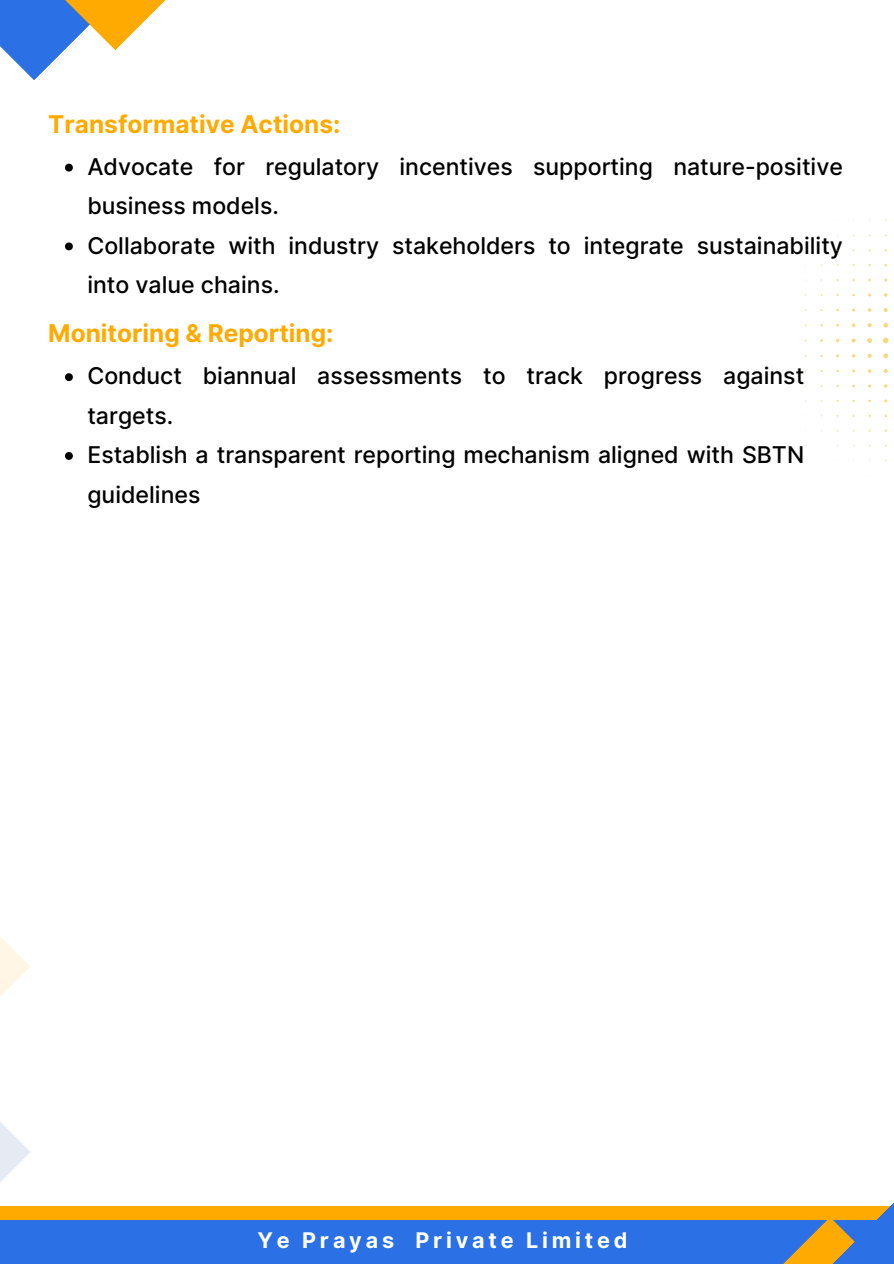
<style>
.page{position:relative;width:894px;height:1264px;background:#fff}
.page>*{position:absolute;margin:0;border:0;box-sizing:border-box;transform-origin:0 0}
.t1{font:700 24.45px "Inter";color:#fa0}
.t2{font:500 23.1px/39.3px "Inter";color:#000}
.t3{font:700 21.6px "Inter";letter-spacing:.175em;color:#fff}
</style>
<div class="page">
<svg style="left:65px;top:373px;width:8px;height:8px"></svg>
<svg style="left:65px;top:452px;width:8px;height:8px"></svg>
<svg style="left:0;top:0;width:165px;height:80px"></svg>
<svg style="left:65px;top:164px;width:8px;height:7px"></svg>
<svg style="left:65px;top:242px;width:8px;height:8px"></svg>
<svg style="left:804px;top:205px;width:85px;height:271px"></svg>
<svg style="left:0;top:936px;width:30px;height:246px"></svg>
<div style="left:0;top:1206px;width:893px;height:57px;background:#fa0"></div>
<div style="left:0;top:1219px;width:893px;height:44px;background:#2b70e4"></div>
<svg style="left:777px;top:1204px;width:116px;height:59px"></svg>
<p class="t1" style="left:48px;top:109px;width:294px">Transformative Actions:</p>
<h1 class="t2" style="left:87px;top:147px;width:756px">Advocate for regulatory incentives supporting nature-positive business models.</h1>
<p class="t2" style="left:87px;top:226px;width:756px">Collaborate with industry stakeholders to integrate sustainability into value chains.</p>
<h1 class="t1" style="left:48px;top:319px;width:287px">Monitoring &amp; Reporting:</h1>
<p class="t2" style="left:87px;top:356px;width:718px">Conduct biannual assessments to track progress against targets.</p>
<p class="t2" style="left:87px;top:435px;width:718px">Establish a transparent reporting mechanism aligned with SBTN guidelines</p>
<p class="t3" style="left:257px;top:1227px;width:371px">Ye Prayas Private Limited</p>
</div>
